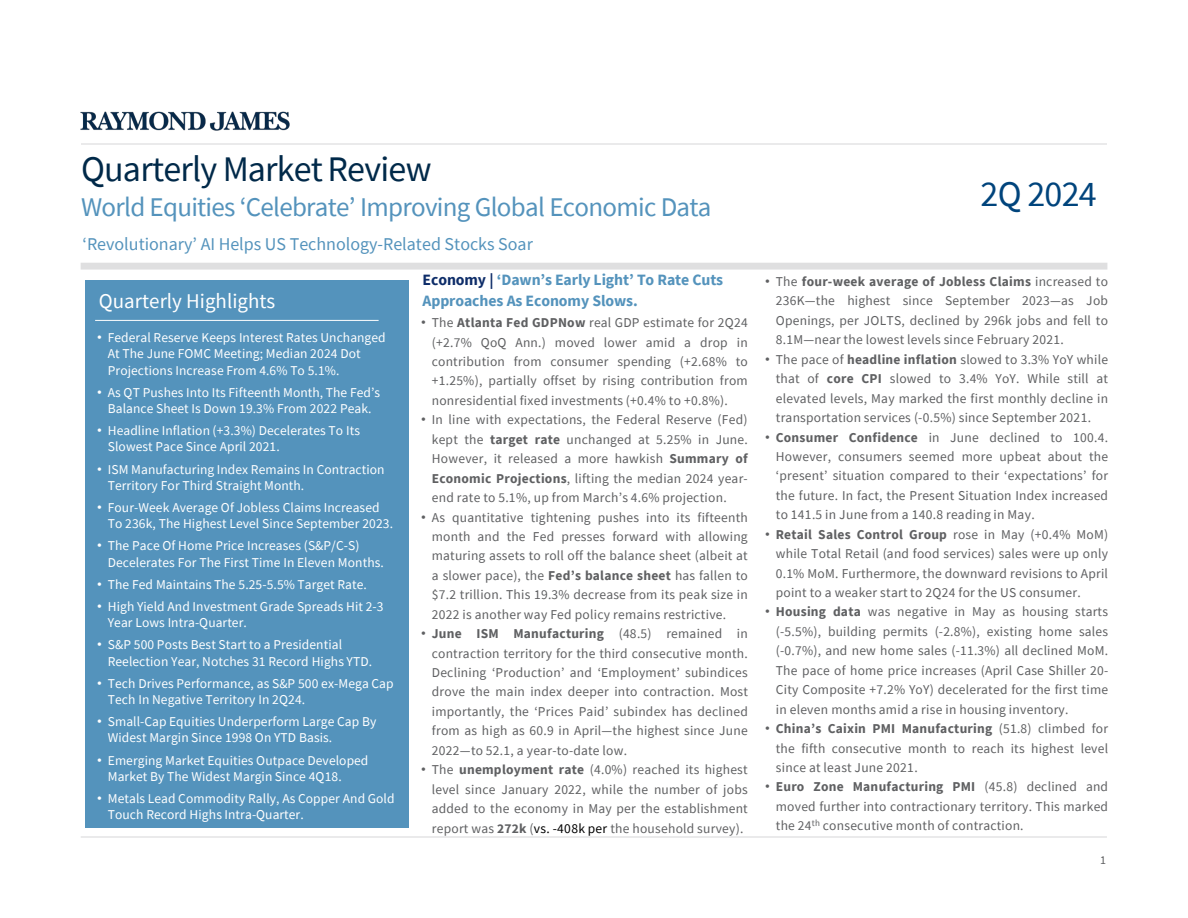
<style>
.page{position:relative;width:1188px;height:918px;background:#fff}
.page>*{position:absolute;margin:0;border:0;box-sizing:border-box;transform-origin:0 0}
.t1{font:36px "Source Sans Pro";letter-spacing:-.02em;color:#002949}
.t2{font:36px "Source Sans Pro";letter-spacing:-.02em;color:#00447c}
.t3{font:27px "Source Sans Pro";letter-spacing:-.025em;color:#5493bc}
.t4{font:21px "Source Sans Pro";color:#fff}
.t5{font:18px "Source Sans Pro";color:#5493bc}
.t6{font:700 15.75px/21px "Source Sans Pro";letter-spacing:-.005em;color:#5493bc}
.t7{font:13.5px/19.5px "Source Sans Pro";letter-spacing:.02em;color:#5f6062;text-align:justify}
.t8{font:13.5px/16.2px "Source Sans Pro";letter-spacing:.005em;color:#fff}
.t9{font:12px "Source Sans Pro";color:#5f6062}
.s1{font-family:"Arial"}
.s2{color:#0e2d69}
.s3{font-weight:700}
.s4{color:#000}
</style>
<div class="page">
<hr style="left:81px;top:837px;width:1026px;height:1px;background:#d7d7d8">
<div style="left:85px;top:280px;width:324px;height:548px;background:#5493bc"></div>
<hr style="left:81px;top:144px;width:1026px;height:1px;background:#d7d7d8">
<hr style="left:95px;top:320px;width:284px;height:1px;background:#fff">
<div style="left:81px;top:263px;width:1026px;height:7px;background:#dfdfe0"></div>
<img style="left:80px;top:111px;width:210px;height:20px">
<h1 class="t1" style="left:81px;top:146px;width:352px">Quarterly MarketReview</h1>
<h1 class="t3" style="left:81px;top:190px;width:632px">World Equities ‘Celebrate’ Improving Global Economic Data</h1>
<p class="t5" style="left:83px;top:233px;width:452px">‘Revolutionary’ AI Helps US Technology-Related Stocks Soar</p>
<p class="t4" style="left:99px;top:287px;width:178px">Quarterly Highlights</p>
<p class="t8" style="left:108px;top:330px;width:279px;text-indent:-11px"><span class="s1">•</span> Federal Reserve Keeps Interest Rates Unchanged<br>At The June FOMC Meeting; Median 2024 Dot<br>Projections Increase From 4.6% To 5.1%.</p>
<p class="t8" style="left:97px;top:384px;width:285px;text-align:center"><span class="s1">•</span> As QT Pushes Into Its Fifteenth Month, The Fed’s<br>Balance Sheet Is Down 19.3% From 2022 Peak.</p>
<p class="t8" style="left:108px;top:423px;width:254px;text-indent:-11px"><span class="s1">•</span> Headline Inflation (+3.3%) Decelerates To Its<br>Slowest Pace Since April 2021.</p>
<p class="t8" style="left:108px;top:461px;width:278px;text-indent:-11px"><span class="s1">•</span> ISM Manufacturing Index Remains In Contraction<br>Territory For Third Straight Month.</p>
<p class="t8" style="left:108px;top:499px;width:287px;text-indent:-11px"><span class="s1">•</span> Four-Week Average Of Jobless Claims Increased<br>To 236k, The Highest Level Since September 2023.</p>
<p class="t8" style="left:108px;top:538px;width:278px;text-indent:-11px"><span class="s1">•</span> The Pace Of Home Price Increases (S&amp;P/C-S)<br>Decelerates For The First Time In Eleven Months.</p>
<p class="t8" style="left:97px;top:576px;width:271px"><span class="s1">•</span> The Fed Maintains The 5.25-5.5% Target Rate.</p>
<p class="t8" style="left:108px;top:598px;width:277px;text-indent:-11px"><span class="s1">•</span> High Yield And Investment Grade Spreads Hit 2-3<br>Year Lows Intra-Quarter.</p>
<p class="t8" style="left:108px;top:637px;width:266px;text-indent:-11px"><span class="s1">•</span> S&amp;P 500 Posts Best Start to a Presidential<br>Reelection Year, Notches 31 Record Highs YTD.</p>
<p class="t8" style="left:108px;top:675px;width:287px;text-indent:-11px"><span class="s1">•</span> Tech Drives Performance, as S&amp;P 500 ex-Mega Cap<br>Tech In Negative Territory In 2Q24.</p>
<p class="t8" style="left:108px;top:714px;width:270px;text-indent:-11px"><span class="s1">•</span> Small-Cap Equities Underperform Large Cap By<br>Widest Margin Since 1998 On YTD Basis.</p>
<p class="t8" style="left:108px;top:752px;width:262px;text-indent:-11px"><span class="s1">•</span> Emerging Market Equities Outpace Developed<br>Market By The Widest Margin Since 4Q18.</p>
<p class="t8" style="left:108px;top:790px;width:288px;text-indent:-11px"><span class="s1">•</span> Metals Lead Commodity Rally, As Copper And Gold<br>Touch Record Highs Intra-Quarter.</p>
<p class="t6" style="left:423px;top:269px;width:302px"><span class="s2">Economy |</span> ‘Dawn’s Early Light’ To Rate Cuts<br>Approaches As Economy Slows.</p>
<p class="t7" style="left:432px;top:313px;width:318px;text-indent:-11px"><span class="s1">•</span> The <span class="s3">Atlanta Fed GDPNow</span> real GDP estimate for 2Q24 (+2.7% QoQ Ann.) moved lower amid a drop in contribution from consumer spending (+2.68% to +1.25%), partially offset by rising contribution from nonresidential fixed investments (+0.4% to +0.8%).</p>
<p class="t7" style="left:432px;top:410px;width:318px;text-indent:-11px"><span class="s1">•</span> In line with expectations, the Federal Reserve (Fed) kept the <span class="s3">target rate</span> unchanged at 5.25% in June.<br>However, it released a more hawkish <span class="s3">Summary of Economic Projections</span>, lifting the median 2024 year&shy;end rate to 5.1%, up from March’s 4.6% projection.</p>
<p class="t7" style="left:432px;top:507px;width:318px;text-indent:-11px"><span class="s1">•</span> As quantitative tightening pushes into its fifteenth month and the Fed presses forward with allowing maturing assets to roll off the balance sheet (albeit at a slower pace), the <span class="s3">Fed’s balance sheet</span> has fallen to $7.2 trillion. This 19.3% decrease from its peak size in 2022 is another way Fed policy remains restrictive.</p>
<p class="t7" style="left:432px;top:624px;width:318px;text-indent:-11px"><span class="s1">•</span> <span class="s3">June ISM Manufacturing</span> (48.5) remained in contraction territory for the third consecutive month.<br>Declining ‘Production’ and ‘Employment’ subindices drove the main index deeper into contraction. Most importantly, the ‘Prices Paid’ subindex has declined from as high as 60.9 in April—the highest since June 2022—to 52.1, a year-to-date low.</p>
<p class="t7" style="left:432px;top:760px;width:318px;text-indent:-11px"><span class="s1">•</span> The <span class="s3">unemployment rate</span> (4.0%) reached its highest level since January 2022, while the number of jobs added to the economy in May per the establishment report was <span class="s3">272k</span> (<span class="s4">vs. -408k per</span> the household survey).</p>
<h1 class="t2" style="left:981px;top:171px;width:118px">2Q 2024</h1>
<p class="t7" style="left:776px;top:272px;width:334px;text-indent:-11px"><span class="s1">•</span> The <span class="s3">four-week average of Jobless Claims</span> increased to 236K—the highest since September 2023—as Job Openings, per JOLTS, declined by 296k jobs and fell to 8.1M—near the lowest levels since February 2021.</p>
<p class="t7" style="left:776px;top:349px;width:334px;text-indent:-11px"><span class="s1">•</span> The pace of <span class="s3">headline inflation</span> slowed to 3.3% YoY while that of <span class="s3">core CPI</span> slowed to 3.4% YoY. While still at elevated levels, May marked the first monthly decline in transportation services (-0.5%) since September 2021.</p>
<p class="t7" style="left:776px;top:427px;width:334px;text-indent:-11px"><span class="s1">•</span> <span class="s3">Consumer Confidence</span> in June declined to 100.4.<br>However, consumers seemed more upbeat about the ‘present’ situation compared to their ‘expectations’ for the future. In fact, the Present Situation Index increased to 141.5 in June from a 140.8 reading in May.</p>
<p class="t7" style="left:776px;top:524px;width:334px;text-indent:-11px"><span class="s1">•</span> <span class="s3">Retail Sales Control Group</span> rose in May (+0.4% MoM) while Total Retail (and food services) sales were up only 0.1% MoM. Furthermore, the downward revisions to April point to a weaker start to 2Q24 for the US consumer.</p>
<p class="t7" style="left:776px;top:602px;width:334px;text-indent:-11px"><span class="s1">•</span> <span class="s3">Housing data</span> was negative in May as housing starts (-5.5%), building permits (-2.8%), existing home sales (-0.7%), and new home sales (-11.3%) all declined MoM.<br>The pace of home price increases (April Case Shiller 20- City Composite +7.2% YoY) decelerated for the first time in eleven months amid a rise in housing inventory.</p>
<p class="t7" style="left:776px;top:719px;width:334px;text-indent:-11px"><span class="s1">•</span> <span class="s3">China’s Caixin PMI Manufacturing</span> (51.8) climbed for the fifth consecutive month to reach its highest level since at least June 2021.</p>
<p class="t7" style="left:776px;top:777px;width:334px;text-indent:-11px"><span class="s1">•</span> <span class="s3">Euro Zone Manufacturing PMI</span> (45.8) declined and moved further into contractionary territory. This marked the 24<sup>th</sup> consecutive month of contraction.</p>
<p class="t9" style="left:1100px;top:853px;width:7px">1</p>
</div>
